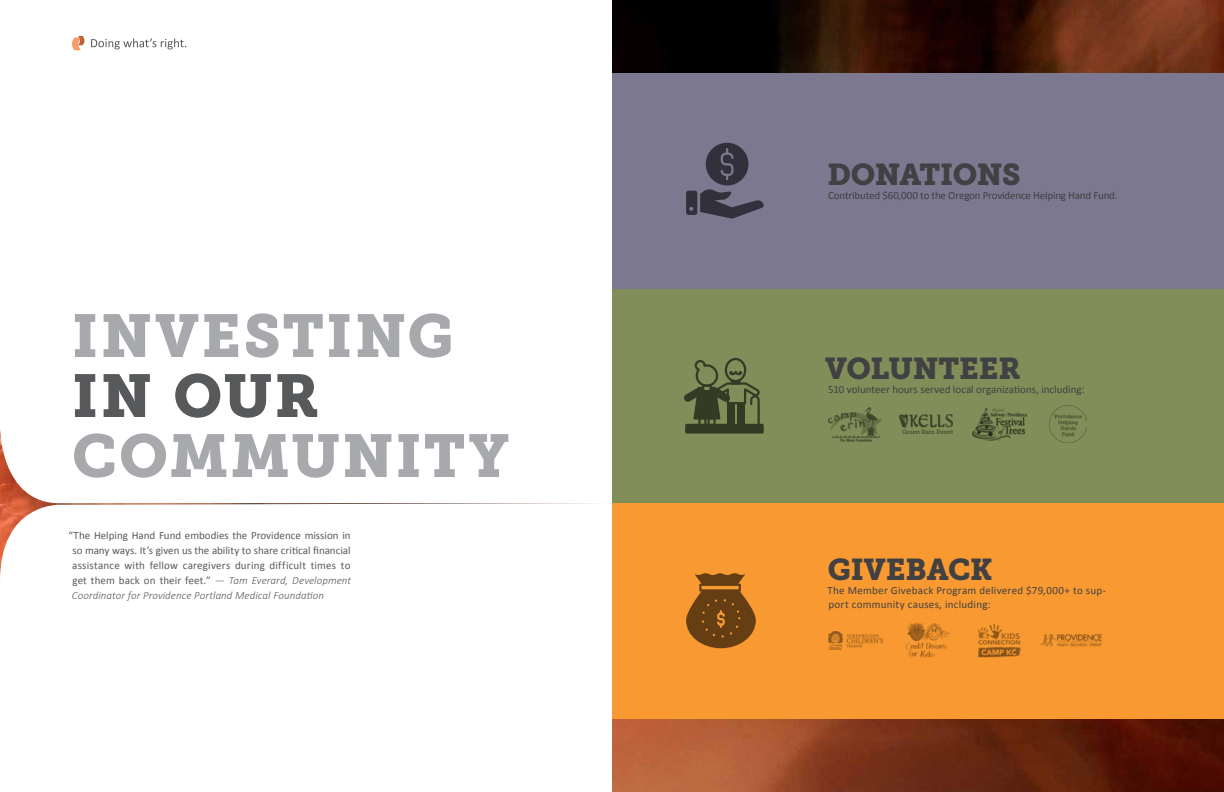
<style>
.page{position:relative;width:1224px;height:792px;background:#fff}
.page>*{position:absolute;margin:0;border:0;box-sizing:border-box;transform-origin:0 0}
.t1{font:60px "Museo Slab 900";letter-spacing:.035em;color:#a7a9ac}
.t2{font:60px "Museo Slab 900";color:#58595b}
.t3{font:30px "Museo Slab 900";letter-spacing:-.01em;color:#414042}
.t4{font:11px/15px "Calibri";letter-spacing:.015em;color:#58595b;text-align:justify}
.t5{font:11px "Calibri";color:#414042}
.t6{font:11px/14px "Calibri";letter-spacing:.025em;color:#414042}
.s1{font-weight:300;font-style:italic}
</style>
<div class="page">
<img style="left:612px;top:0;width:612px;height:73px">
<img style="left:612px;top:718px;width:612px;height:74px">
<div style="left:612px;top:288px;width:612px;height:215px;background:#828e59"></div>
<div style="left:612px;top:73px;width:612px;height:215px;background:#7b7890"></div>
<div style="left:612px;top:503px;width:612px;height:215px;background:#f89a31"></div>
<img style="left:828px;top:407px;width:54px;height:34px">
<img style="left:900px;top:415px;width:52px;height:18px">
<img style="left:1050px;top:406px;width:37px;height:37px">
<img style="left:972px;top:408px;width:54px;height:32px">
<div style="left:706px;top:143px;width:42px;height:42px;background:#363636;border-radius:50%"></div>
<div style="left:686px;top:191px;width:11px;height:24px;background:#363636;border-radius:2px"></div>
<svg style="left:700px;top:189px;width:64px;height:30px"></svg>
<svg style="left:721px;top:148px;width:13px;height:32px"></svg>
<svg style="left:689px;top:207px;width:4px;height:4px"></svg>
<svg style="left:684px;top:358px;width:76px;height:67px"></svg>
<div style="left:685px;top:424px;width:79px;height:10px;background:#343a23;border-radius:2px"></div>
<svg style="left:686px;top:573px;width:70px;height:75px"></svg>
<img style="left:828px;top:631px;width:54px;height:19px">
<img style="left:905px;top:622px;width:44px;height:36px">
<img style="left:1041px;top:634px;width:61px;height:13px">
<img style="left:978px;top:623px;width:42px;height:35px">
<img style="left:0;top:430px;width:594px;height:148px">
<h1 class="t1" style="left:72px;top:301px;width:383px">INVESTING</h1>
<h1 class="t2" style="left:72px;top:361px;width:248px">IN OUR</h1>
<h1 class="t1" style="left:72px;top:421px;width:438px">COMMUNITY</h1>
<p class="t4" style="left:69px;top:528px;width:284px">“The Helping Hand Fund embodies the Providence mission in so many ways. It’s given us the ability to share critical financial assistance with fellow caregivers during difficult times to get them back on their feet.” <span class="s1">— Tam Everard, Development Coordinator for Providence Portland Medical Foundation</span></p>
<h2 class="t3" style="left:827px;top:157px;width:195px">DONATIONS</h2>
<p class="t5" style="left:828px;top:188px;width:291px">Contributed $60,000 to the Oregon Providence Helping Hand Fund.</p>
<h2 class="t3" style="left:825px;top:351px;width:197px">VOLUNTEER</h2>
<p class="t5" style="left:828px;top:382px;width:258px">510 volunteer hours served local organizations, including:</p>
<h2 class="t3" style="left:828px;top:552px;width:166px">GIVEBACK</h2>
<p class="t6" style="left:828px;top:583px;width:280px">The Member Giveback Program delivered $79,000+ to sup&shy;port community causes, including:</p>
</div>
